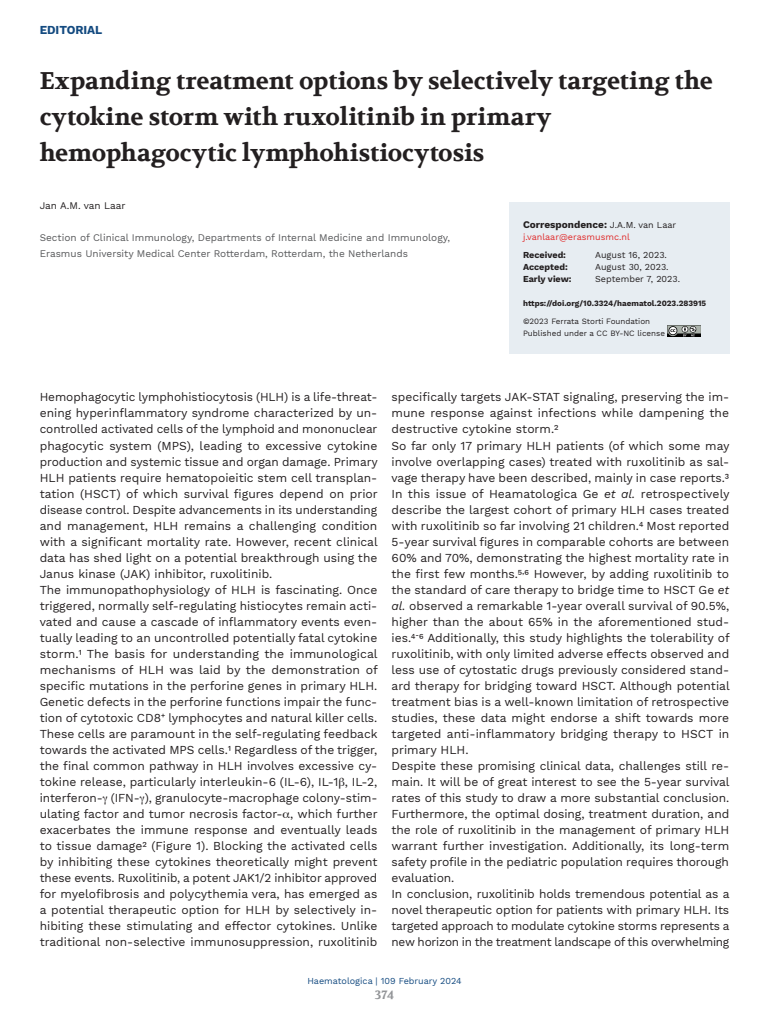
<style>
.page{position:relative;width:769px;height:1024px;background:#fff}
.page>*{position:absolute;margin:0;border:0;box-sizing:border-box;transform-origin:0 0}
.TITOLO_Articolo{font:700 24px/36px "Volkhov";color:#231f20}
.TESTO{font:12px/16px "Work Sans";color:#231f20;text-align:justify}
.t1{font:700 12px "Work Sans";letter-spacing:-.005em;color:#134a80}
.t2{font:700 12px "Volkhov";color:#939598}
.AFFILIAZIONI{font:10px/16px "Work Sans";color:#57585a}
.t3{font:700 10px "Work Sans";color:#231f20}
.AUTORI{font:10px "Work Sans";color:#231f20}
.t4{font:9px "Work Sans";color:#231f20}
.t5{font:9px "Work Sans";color:#134a80}
.t6{font:700 9px "Work Sans";color:#231f20}
.t7{font:9px "Work Sans";color:#e02b2b}
.t8{font:8px "Work Sans";color:#231f20}
.SCHEDA_Sito{font:700 8px "Work Sans";color:#231f20}
.s1{font-weight:400;font-size:9px}
.s2{font-style:italic}
</style>
<div class="page">
<div style="left:508px;top:202px;width:221px;height:151px;background:#e7edf2"></div>
<img style="left:667px;top:325px;width:33px;height:11px">
<p class="t1" style="left:40px;top:23px;width:64px">EDITORIAL</p>
<p class="TITOLO_Articolo" style="left:40px;top:63px;width:674px">Expanding treatment options by selectively targeting the cytokine storm with ruxolitinib in primary hemophagocytic lymphohistiocytosis</p>
<p class="AUTORI" style="left:40px;top:200px;width:87px">Jan A.M. van Laar</p>
<p class="AFFILIAZIONI" style="left:40px;top:230px;width:412px">Section of Clinical Immunology, Departments of Internal Medicine and Immunology,<br>Erasmus University Medical Center Rotterdam, Rotterdam, the Netherlands</p>
<p class="t3" style="left:523px;top:219px;width:155px">Correspondence: <span class="s1">J.A.M. van Laar</span></p>
<p class="t7" style="left:523px;top:232px;width:108px">j.vanlaar@erasmusmc.nl</p>
<p class="t6" style="left:523px;top:250px;width:44px">Received:</p>
<p class="t4" style="left:595px;top:250px;width:73px">August 16, 2023.</p>
<p class="t6" style="left:523px;top:262px;width:46px">Accepted:</p>
<p class="t4" style="left:595px;top:262px;width:75px">August 30, 2023.</p>
<p class="t6" style="left:523px;top:274px;width:50px">Early view:</p>
<p class="t4" style="left:595px;top:274px;width:86px">September 7, 2023.</p>
<p class="SCHEDA_Sito" style="left:523px;top:299px;width:185px">https://doi.org/10.3324/haematol.2023.283915</p>
<p class="t8" style="left:523px;top:317px;width:129px">©2023 Ferrata Storti Foundation</p>
<p class="t8" style="left:523px;top:329px;width:143px">Published under a CC BY-NC license</p>
<p class="TESTO" style="left:40px;top:390px;width:339px">Hemophagocytic lymphohistiocytosis (HLH) is a life-threat&shy;ening hyperinflammatory syndrome characterized by un&shy;controlled activated cells of the lymphoid and mononuclear phagocytic system (MPS), leading to excessive cytokine production and systemic tissue and organ damage. Primary HLH patients require hematopoieitic stem cell transplan&shy;tation (HSCT) of which survival figures depend on prior disease control. Despite advancements in its understanding and management, HLH remains a challenging condition with a significant mortality rate. However, recent clinical data has shed light on a potential breakthrough using the Janus kinase (JAK) inhibitor, ruxolitinib.</p>
<p class="TESTO" style="left:40px;top:582px;width:339px">The immunopathophysiology of HLH is fascinating. Once triggered, normally self-regulating histiocytes remain acti&shy;vated and cause a cascade of inflammatory events even&shy;tually leading to an uncontrolled potentially fatal cytokine storm.1 The basis for understanding the immunological mechanisms of HLH was laid by the demonstration of specific mutations in the perforine genes in primary HLH.<br>Genetic defects in the perforine functions impair the func&shy;tion of cytotoxic CD8⁺ lymphocytes and natural killer cells.<br>These cells are paramount in the self-regulating feedback towards the activated MPS cells.1 Regardless of the trigger, the final common pathway in HLH involves excessive cy&shy;tokine release, particularly interleukin-6 (IL-6), IL-1 , IL-2, interferon- (IFN- ), granulocyte-macrophage colony-stim&shy;ulating factor and tumor necrosis factor- , which further exacerbates the immune response and eventually leads to tissue damage2 (Figure 1). Blocking the activated cells by inhibiting these cytokines theoretically might prevent these events. Ruxolitinib, a potent JAK1/2 inhibitor approved for myelofibrosis and polycythemia vera, has emerged as a potential therapeutic option for HLH by selectively in&shy;hibiting these stimulating and effector cytokines. Unlike traditional non-selective immunosuppression, ruxolitinib</p>
<p class="TESTO" style="left:391px;top:390px;width:339px">specifically targets JAK-STAT signaling, preserving the im&shy;mune response against infections while dampening the destructive cytokine storm.2</p>
<p class="TESTO" style="left:391px;top:438px;width:339px">So far only 17 primary HLH patients (of which some may involve overlapping cases) treated with ruxolitinib as sal&shy;vage therapy have been described, mainly in case reports.3<br>In this issue of Heamatologica Ge <span class="s2">et al.</span> retrospectively describe the largest cohort of primary HLH cases treated with ruxolitinib so far involving 21 children.4 Most reported 5-year survival figures in comparable cohorts are between 60% and 70%, demonstrating the highest mortality rate in the first few months.5,6 However, by adding ruxolitinib to the standard of care therapy to bridge time to HSCT Ge <span class="s2">et al.</span> observed a remarkable 1-year overall survival of 90.5%, higher than the about 65% in the aforementioned stud&shy;ies.4-6 Additionally, this study highlights the tolerability of ruxolitinib, with only limited adverse effects observed and less use of cytostatic drugs previously considered stand&shy;ard therapy for bridging toward HSCT. Although potential treatment bias is a well-known limitation of retrospective studies, these data might endorse a shift towards more targeted anti-inflammatory bridging therapy to HSCT in primary HLH.</p>
<p class="TESTO" style="left:391px;top:758px;width:339px">Despite these promising clinical data, challenges still re&shy;main. It will be of great interest to see the 5-year survival rates of this study to draw a more substantial conclusion.<br>Furthermore, the optimal dosing, treatment duration, and the role of ruxolitinib in the management of primary HLH warrant further investigation. Additionally, its long-term safety profile in the pediatric population requires thorough evaluation.</p>
<p class="TESTO" style="left:391px;top:886px;width:339px">In conclusion, ruxolitinib holds tremendous potential as a novel therapeutic option for patients with primary HLH. Its targeted approach to modulate cytokine storms represents a new horizon in the treatment landscape of this overwhelming</p>
<p class="t5" style="left:307px;top:975px;width:156px">Haematologica | 109 February 2024</p>
<p class="t2" style="left:375px;top:987px;width:21px">374</p>
</div>
